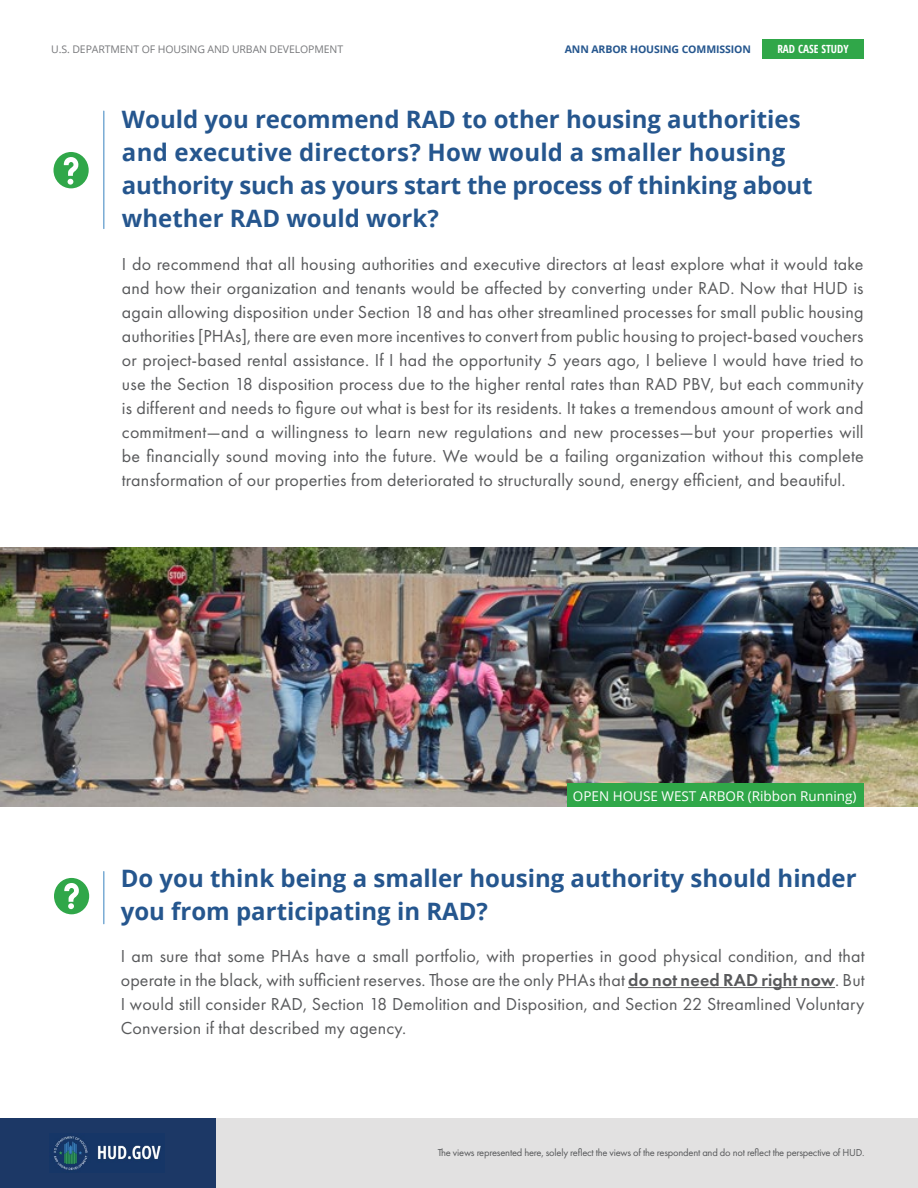
<style>
.page{position:relative;width:918px;height:1188px;background:#fff}
.page>*{position:absolute;margin:0;border:0;box-sizing:border-box;transform-origin:0 0}
.t1{font:700 24px/33px "Open Sans";color:#25568e}
.t2{font:18px/24px "Futura PT";letter-spacing:.01em;color:#58595b;text-align:justify}
.t3{font:13.5px "Open Sans";color:#fff}
.t4{font:700 condensed 11.25px "Open Sans";color:#fff}
.t5{font:10.5px "Futura PT";letter-spacing:-.02em;color:#58595b}
.t6{font:10.5px "Open Sans";letter-spacing:-.01em;color:#77787b}
.t7{font:700 10.5px "Open Sans";letter-spacing:-.01em;color:#25568e}
.s1{font-weight:600}
</style>
<div class="page">
<div style="left:762px;top:39px;width:102px;height:19px;background:#30a749"></div>
<div style="left:0;top:1118px;width:216px;height:70px;background:#1c3866"></div>
<img style="left:54px;top:1136px;width:107px;height:34px">
<div style="left:216px;top:1118px;width:702px;height:70px;background:#e2e1e1"></div>
<hr style="left:628px;top:987px;width:207px;height:1px;background:#58595b">
<svg style="left:54px;top:878px;width:35px;height:36px"></svg>
<hr style="left:103px;top:111px;width:1px;height:118px;background:#3882bf">
<svg style="left:54px;top:152px;width:35px;height:36px"></svg>
<img style="left:0;top:548px;width:918px;height:259px">
<div style="left:567px;top:783px;width:297px;height:24px;background:#30a749"></div>
<hr style="left:103px;top:872px;width:1px;height:52px;background:#3882bf">
<p class="t6" style="left:51px;top:42px;width:293px">U.S. DEPARTMENT OF HOUSING AND URBAN DEVELOPMENT</p>
<p class="t7" style="left:565px;top:42px;width:188px">ANN ARBOR HOUSING COMMISSION</p>
<p class="t4" style="left:777px;top:41px;width:73px">RAD CASE STUDY</p>
<h1 class="t1" style="left:122px;top:103px;width:692px">Would you recommend RAD to other housing authorities and executive directors? How would a smaller housing authority such as yours start the process of thinking about whether RAD would work?</h1>
<p class="t2" style="left:122px;top:252px;width:743px">I do recommend that all housing authorities and executive directors at least explore what it would take and how their organization and tenants would be affected by converting under RAD. Now that HUD is again allowing disposition under Section 18 and has other streamlined processes for small public housing authorities [PHAs], there are even more incentives to convert from public housing to project-based vouchers or project-based rental assistance. If I had the opportunity 5 years ago, I believe I would have tried to use the Section 18 disposition process due to the higher rental rates than RAD PBV, but each community is different and needs to figure out what is best for its residents. It takes a tremendous amount of work and commitment—and a willingness to learn new regulations and new processes—but your properties will be financially sound moving into the future. We would be a failing organization without this complete transformation of our properties from deteriorated to structurally sound, energy efficient, and beautiful.</p>
<p class="t3" style="left:573px;top:787px;width:285px">OPEN HOUSE WEST ARBOR (Ribbon Running)</p>
<h1 class="t1" style="left:121px;top:861px;width:737px">Do you think being a smaller housing authority should hinder you from participating in RAD?</h1>
<p class="t2" style="left:121px;top:944px;width:746px">I am sure that some PHAs have a small portfolio, with properties in good physical condition, and that operate in the black, with sufficient reserves. Those are the only PHAs that <span class="s1">do not need RAD right now</span>. But I would still consider RAD, Section 18 Demolition and Disposition, and Section 22 Streamlined Voluntary Conversion if that described my agency.</p>
<p class="t5" style="left:438px;top:1147px;width:428px">The views represented here, solely reflect the views of the respondent and do not reflect the perspective of HUD.</p>
</div>
